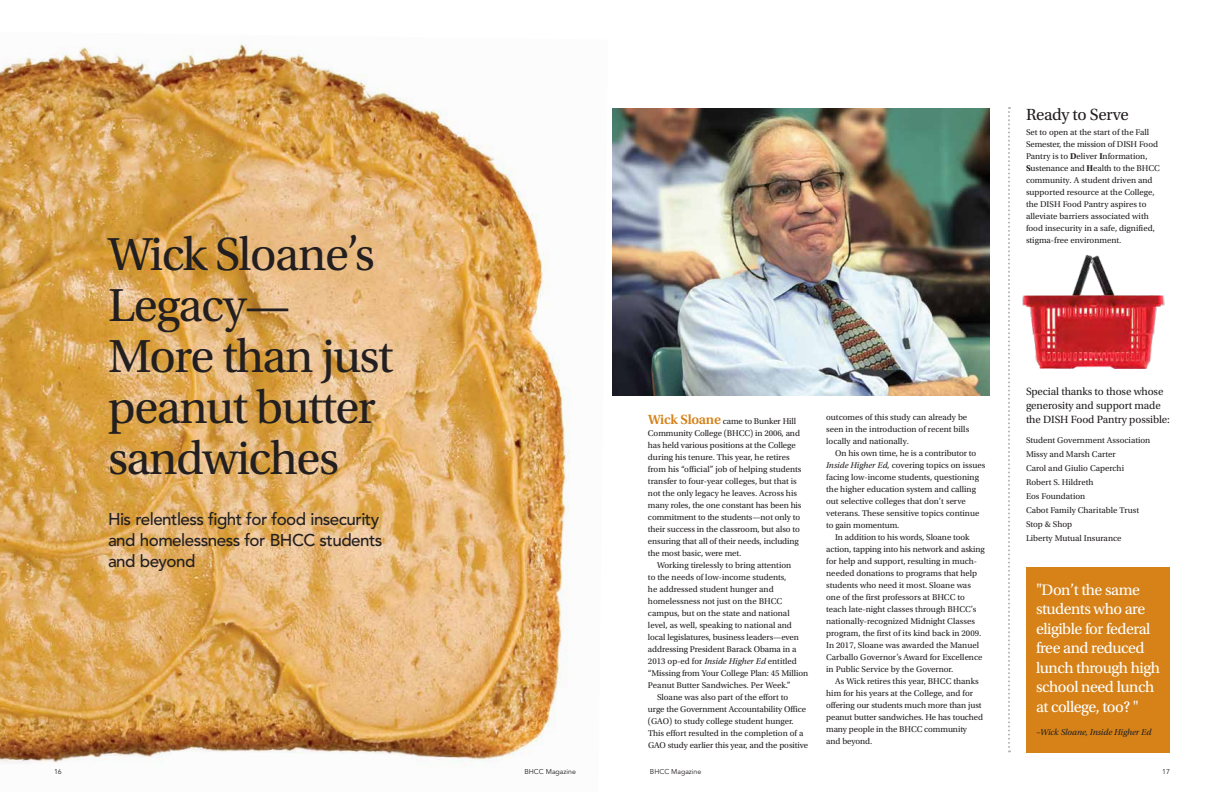
<style>
.page{position:relative;width:1224px;height:792px;background:#fff}
.page>*{position:absolute;margin:0;border:0;box-sizing:border-box;transform-origin:0 0}
.t1{font:48.8px/51.2px "Utopia Std";letter-spacing:-.03em;color:#231f20}
.t2{font:500 17px/21px "Avenir LT Std";letter-spacing:-.03em;color:#231f20}
.t3{font:17px "Utopia Std";letter-spacing:-.02em;color:#231f20}
.t4{font:16px/19.5px "Utopia Std";letter-spacing:-.03em;color:#fff}
.t5{font:11px/14px "Utopia Std";letter-spacing:-.01em;color:#231f20}
.t6{font:italic 9px "Utopia Std";letter-spacing:-.01em;color:#231f20}
.t7{font:8.8px/12px "Utopia Std";color:#231f20}
.t8{font:7px "Avenir LT Std";color:#231f20}
.s1{font-weight:700}
.s2{font-weight:600;font-size:14px;color:#d68218}
.s3{font-style:italic}
.s4{font-size:15.8px}
</style>
<div class="page">
<img style="left:0;top:43px;width:571px;height:720px">
<img style="left:612px;top:108px;width:378px;height:288px">
<img style="left:1022px;top:254px;width:143px;height:115px">
<svg style="left:1008px;top:107px;width:2px;height:645px"></svg>
<div style="left:1026px;top:567px;width:144px;height:185px;background:#d68218"></div>
<h1 class="t1" style="left:108px;top:229px;width:287px">Wick Sloane’s<br>Legacy—<br>More than just peanut butter sandwiches</h1>
<h2 class="t2" style="left:108px;top:509px;width:276px">His relentless fight for food insecurity and homelessness for BHCC students and beyond</h2>
<h2 class="t3" style="left:1026px;top:106px;width:104px">Ready to Serve</h2>
<p class="t7" style="left:1026px;top:127px;width:135px">Set to open at the start of the Fall Semester, the mission of DISH Food Pantry is to <span class="s1">D</span>eliver <span class="s1">I</span>nformation, <span class="s1">S</span>ustenance and <span class="s1">H</span>ealth to the BHCC community. A student driven and supported resource at the College, the DISH Food Pantry aspires to alleviate barriers associated with food insecurity in a safe, dignified, stigma-free environment.</p>
<p class="t7" style="left:648px;top:415px;width:155px"><span class="s2">Wick Sloane</span> came to Bunker Hill Community College (BHCC) in 2006, and has held various positions at the College during his tenure. This year, he retires from his “official” job of helping students transfer to four-year colleges, but that is not the only legacy he leaves. Across his many roles, the one constant has been his commitment to the students—not only to their success in the classroom, but also to ensuring that all of their needs, including the most basic, were met.</p>
<p class="t7" style="left:657px;top:560px;width:136px">Working tirelessly to bring attention</p>
<p class="t7" style="left:648px;top:572px;width:140px">to the needs of low-income students,</p>
<p class="t7" style="left:648px;top:584px;width:127px">he addressed student hunger and</p>
<p class="t7" style="left:648px;top:596px;width:136px">homelessness not just on the BHCC</p>
<p class="t7" style="left:648px;top:608px;width:143px">campus, but on the state and national</p>
<p class="t7" style="left:648px;top:620px;width:145px">level, as well, speaking to national and</p>
<p class="t7" style="left:648px;top:632px;width:152px">local legislatures, business leaders—even</p>
<p class="t7" style="left:648px;top:644px;width:150px">addressing President Barack Obama in a</p>
<p class="t7" style="left:648px;top:656px;width:150px">2013 op-ed for <span class="s3">Inside Higher Ed</span> entitled</p>
<p class="t7" style="left:648px;top:668px;width:162px">“Missing from Your College Plan: 45 Million</p>
<p class="t7" style="left:648px;top:680px;width:144px">Peanut Butter Sandwiches. Per Week.”</p>
<p class="t7" style="left:657px;top:692px;width:133px">Sloane was also part of the effort to</p>
<p class="t7" style="left:648px;top:704px;width:160px">urge the Government Accountability Office</p>
<p class="t7" style="left:648px;top:716px;width:147px">(GAO) to study college student hunger.</p>
<p class="t7" style="left:648px;top:728px;width:157px">This effort resulted in the completion of a</p>
<p class="t7" style="left:648px;top:740px;width:162px">GAO study earlier this year, and the positive</p>
<p class="t7" style="left:826px;top:412px;width:145px">outcomes of this study can already be seen in the introduction of recent bills locally and nationally.</p>
<p class="t7" style="left:835px;top:448px;width:143px">On his own time, he is a contributor to</p>
<p class="t7" style="left:826px;top:460px;width:161px"><span class="s3">Inside Higher Ed,</span> covering topics on issues</p>
<p class="t7" style="left:826px;top:472px;width:154px">facing low-income students, questioning</p>
<p class="t7" style="left:826px;top:484px;width:151px">the higher education system and calling</p>
<p class="t7" style="left:826px;top:496px;width:141px">out selective colleges that don’t serve</p>
<p class="t7" style="left:826px;top:508px;width:155px">veterans. These sensitive topics continue</p>
<p class="t7" style="left:826px;top:520px;width:75px">to gain momentum.</p>
<p class="t7" style="left:835px;top:532px;width:136px">In addition to his words, Sloane took</p>
<p class="t7" style="left:826px;top:544px;width:160px">action, tapping into his network and asking</p>
<p class="t7" style="left:826px;top:556px;width:152px">for help and support, resulting in much-</p>
<p class="t7" style="left:826px;top:568px;width:153px">needed donations to programs that help</p>
<p class="t7" style="left:826px;top:580px;width:146px">students who need it most. Sloane was</p>
<p class="t7" style="left:826px;top:592px;width:140px">one of the first professors at BHCC to</p>
<p class="t7" style="left:826px;top:604px;width:152px">teach late-night classes through BHCC’s</p>
<p class="t7" style="left:826px;top:616px;width:150px">nationally-recognized Midnight Classes</p>
<p class="t7" style="left:826px;top:628px;width:157px">program, the first of its kind back in 2009.</p>
<p class="t7" style="left:826px;top:640px;width:154px">In 2017, Sloane was awarded the Manuel</p>
<p class="t7" style="left:826px;top:652px;width:158px">Carballo Governor’s Award for Excellence</p>
<p class="t7" style="left:826px;top:664px;width:129px">in Public Service by the Governor.</p>
<p class="t7" style="left:835px;top:676px;width:145px">As Wick retires this year, BHCC thanks</p>
<p class="t7" style="left:826px;top:688px;width:148px">him for his years at the College, and for</p>
<p class="t7" style="left:826px;top:700px;width:157px">offering our students much more than just</p>
<p class="t7" style="left:826px;top:712px;width:159px">peanut butter sandwiches. He has touched</p>
<p class="t7" style="left:826px;top:724px;width:142px">many people in the BHCC community</p>
<p class="t7" style="left:826px;top:736px;width:48px">and beyond.</p>
<p class="t5" style="left:1026px;top:385px;width:145px">Special thanks to those whose generosity and support made the DISH Food Pantry possible:</p>
<p class="t7" style="left:1026px;top:434px;width:126px;line-height:14px">Student Government Association<br>Missy and Marsh Carter<br>Carol and Giulio Caperchi<br>Robert S. Hildreth<br>Eos Foundation<br>Cabot Family Charitable Trust<br>Stop &amp; Shop<br>Liberty Mutual Insurance</p>
<h3 class="t4" style="left:1036px;top:580px;width:125px">"Don’t the same students who are eligible for federal free and reduced lunch through high school need lunch at college, too? <span class="s4">"</span></h3>
<p class="t6" style="left:1036px;top:727px;width:117px">–Wick Sloane, Inside Higher Ed</p>
<p class="t8" style="left:54px;top:768px;width:9px">16</p>
<p class="t8" style="left:525px;top:768px;width:53px">BHCC Magazine</p>
<p class="t8" style="left:650px;top:768px;width:53px">BHCC Magazine</p>
<p class="t8" style="left:1162px;top:768px;width:9px">17</p>
</div>
